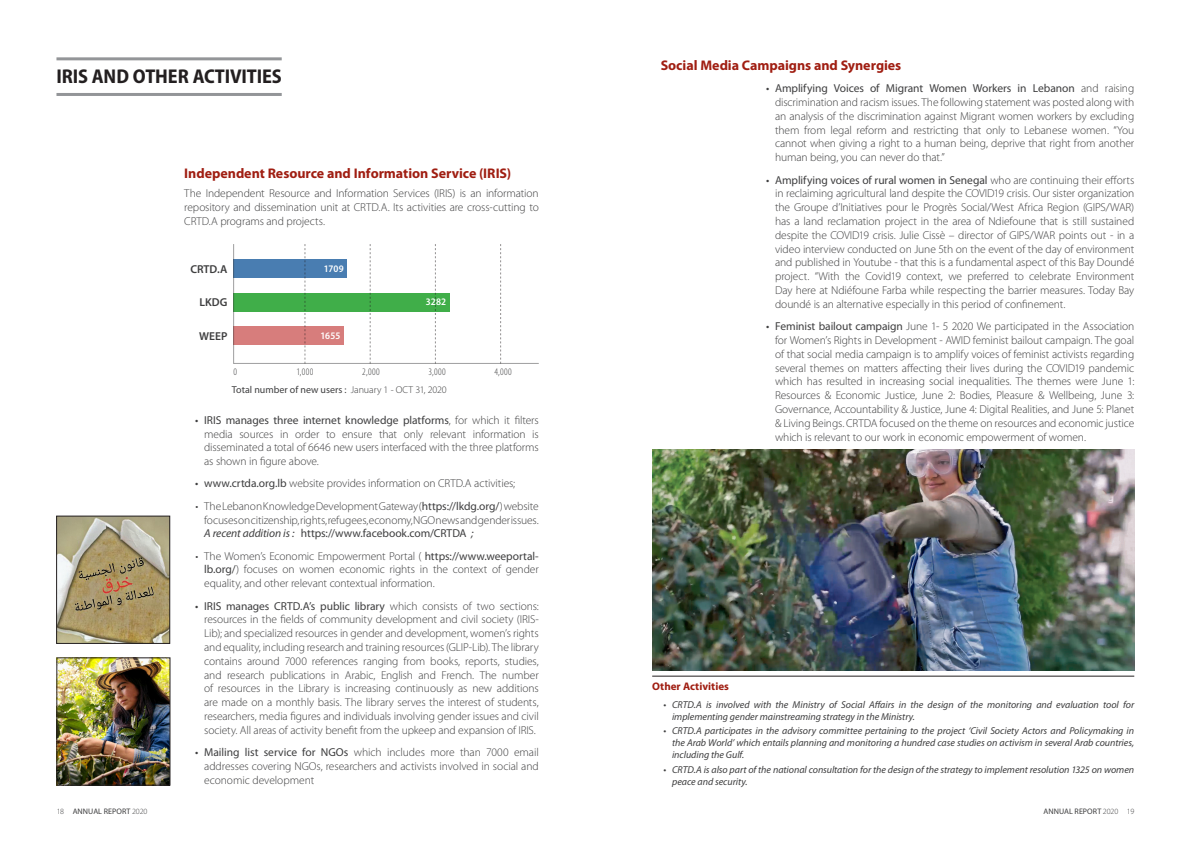
<style>
.page{position:relative;width:1191px;height:842px;background:#fff}
.page>*{position:absolute;margin:0;border:0;box-sizing:border-box;transform-origin:0 0}
.page_titles{font:700 semi-condensed 20px "Myriad Pro";letter-spacing:-.01em;color:#231f20}
.subHead{font:700 14px "Myriad Pro";letter-spacing:-.005em;color:#a01e12}
.body{font:300 11.5px/13.8px "Myriad Pro";letter-spacing:-.01em;color:#3e3e3f;text-align:justify}
.body-2{font:600 11.5px "Myriad Pro";color:#3e3e3f}
.subHead-2{font:700 11px "Myriad Pro";letter-spacing:.005em;color:#a01e12}
.t1{font:italic 10px/12px "Myriad Pro";letter-spacing:-.005em;color:#3e3e3f}
.body-3{font:10px "Myriad Pro";color:#3e3e3f}
.body-4{font:300 condensed 10px "Myriad Pro";letter-spacing:.04em;color:#3e3e3f}
.body-5{font:600 semi-condensed 10px "Myriad Pro";letter-spacing:.005em;color:#fff}
.t2{font:8px "Myriad Pro";letter-spacing:.01em;color:#3e3e3f}
.s1{font-weight:300}
.s2{font-weight:400}
.s3{font-weight:400;font-style:italic}
</style>
<div class="page">
<img style="left:58px;top:518px;width:110px;height:123px">
<div style="left:56px;top:516px;width:114px;height:127px;border:1px solid #231f20"></div>
<img style="left:59px;top:660px;width:109px;height:123px">
<div style="left:57px;top:658px;width:113px;height:127px;border:1px solid #231f20"></div>
<svg style="left:233px;top:244px;width:306px;height:120px"></svg>
<hr style="left:56px;top:57px;width:226px;height:3px;background:#939598">
<hr style="left:56px;top:93px;width:226px;height:3px;background:#939598">
<hr style="left:652px;top:676px;width:482px;height:1px;background:#231f20">
<img style="left:652px;top:450px;width:482px;height:221px">
<p class="page_titles" style="left:56px;top:63px;width:227px">IRIS AND OTHER ACTIVITIES</p>
<p class="subHead" style="left:184px;top:164px;width:328px">Independent Resource and Information Service (IRIS)</p>
<p class="body" style="left:184px;top:186px;width:356px">The Independent Resource and Information Services (IRIS) is an information repository and dissemination unit at CRTD.A. Its activities are cross-cutting to CRTD.A programs and projects.</p>
<p class="body-2" style="left:190px;top:262px;width:39px">CRTD.A</p>
<p class="body-2" style="left:200px;top:295px;width:29px">LKDG</p>
<p class="body-2" style="left:199px;top:329px;width:30px">WEEP</p>
<p class="body-5" style="left:324px;top:262px;width:21px">1709</p>
<p class="body-5" style="left:320px;top:329px;width:21px">1655</p>
<p class="body-5" style="left:426px;top:296px;width:22px">3282</p>
<p class="body-4" style="left:233px;top:365px;width:5px">0</p>
<p class="body-4" style="left:296px;top:365px;width:19px">1,000</p>
<p class="body-4" style="left:362px;top:365px;width:19px">2,000</p>
<p class="body-4" style="left:428px;top:365px;width:19px">3,000</p>
<p class="body-4" style="left:494px;top:365px;width:19px">4,000</p>
<p class="body-3" style="left:232px;top:383px;width:216px">Total number of new users : <span class="s1">January 1 - OCT 31, 2020</span></p>
<p class="body" style="left:204px;top:413px;width:336px;text-indent:-9px"><span class="s2">• IRIS manages three internet knowledge platforms</span>, for which it filters media sources in order to ensure that only relevant information is disseminated a total of 6646 new users interfaced with the three platforms as shown in figure above.</p>
<p class="body" style="left:195px;top:477px;width:321px"><span class="s2">• www.crtda.org.lb</span> website provides information on CRTD.A activities;</p>
<p class="body" style="left:204px;top:499px;width:336px;text-indent:-9px">• The Lebanon Knowledge Development Gateway (<span class="s2">https://lkdg.org/</span>) website focuses on citizenship, rights, refugees, economy, NGO news and gender issues.<br><span class="s3">A recent addition is :</span> <span class="s2">https://www.facebook.com/CRTDA</span> <span class="s3">;</span></p>
<p class="body" style="left:204px;top:549px;width:336px;text-indent:-9px">• The Women’s Economic Empowerment Portal ( <span class="s2">https://www.weeportal&shy;lb.org/</span>) focuses on women economic rights in the context of gender equality, and other relevant contextual information.</p>
<p class="body" style="left:204px;top:599px;width:336px;text-indent:-9px"><span class="s2">• IRIS manages CRTD.A’s public library</span> which consists of two sections: resources in the fields of community development and civil society (IRIS-Lib); and specialized resources in gender and development, women’s rights and equality, including research and training resources (GLIP-Lib). The library contains around 7000 references ranging from books, reports, studies, and research publications in Arabic, English and French. The number of resources in the Library is increasing continuously as new additions are made on a monthly basis. The library serves the interest of students, researchers, media figures and individuals involving gender issues and civil society. All areas of activity benefit from the upkeep and expansion of IRIS.</p>
<p class="body" style="left:204px;top:745px;width:336px;text-indent:-9px"><span class="s2">• Mailing list service for NGOs</span> which includes more than 7000 email addresses covering NGOs, researchers and activists involved in social and economic development</p>
<p class="subHead" style="left:660px;top:56px;width:242px">Social Media Campaigns and Synergies</p>
<p class="body" style="left:775px;top:81px;width:361px;text-indent:-9px"><span class="s2">• Amplifying Voices of Migrant Women Workers in Lebanon</span> and raising discrimination and racism issues. The following statement was posted along with an analysis of the discrimination against Migrant women workers by excluding them from legal reform and restricting that only to Lebanese women. “You cannot when giving a right to a human being, deprive that right from another human being, you can never do that.”</p>
<p class="body" style="left:775px;top:173px;width:361px;text-indent:-9px"><span class="s2">• Amplifying voices of rural women in Senegal</span> who are continuing their efforts in reclaiming agricultural land despite the COVID19 crisis. Our sister organization the Groupe d’Initiatives pour le Progrès Social/West Africa Region (GIPS/WAR) has a land reclamation project in the area of Ndiefoune that is still sustained despite the COVID19 crisis. Julie Cissè – director of GIPS/WAR points out - in a video interview conducted on June 5th on the event of the day of environment and published in Youtube - that this is a fundamental aspect of this Bay Doundé project. “With the Covid19 context, we preferred to celebrate Environment Day here at Ndiéfoune Farba while respecting the barrier measures. Today Bay doundé is an alternative especially in this period of confinement.</p>
<p class="body" style="left:775px;top:319px;width:361px;text-indent:-9px"><span class="s2">• Feminist bailout campaign</span> June 1- 5 2020 We participated in the Association for Women’s Rights in Development - AWID feminist bailout campaign. The goal of that social media campaign is to amplify voices of feminist activists regarding several themes on matters affecting their lives during the COVID19 pandemic which has resulted in increasing social inequalities. The themes were June 1:<br>Resources &amp; Economic Justice, June 2: Bodies, Pleasure &amp; Wellbeing, June 3:<br>Governance, Accountability &amp; Justice, June 4: Digital Realities, and June 5: Planet &amp; Living Beings. CRTDA focused on the theme on resources and economic justice which is relevant to our work in economic empowerment of women.</p>
<p class="subHead-2" style="left:652px;top:679px;width:78px">Other Activities</p>
<p class="t1" style="left:672px;top:698px;width:464px;text-indent:-8px">• CRTD.A is involved with the Ministry of Social Affairs in the design of the monitoring and evaluation tool for implementing gender mainstreaming strategy in the Ministry.</p>
<p class="t1" style="left:672px;top:725px;width:464px;text-align:justify;text-indent:-8px">• CRTD.A participates in the advisory committee pertaining to the project ‘Civil Society Actors and Policymaking in the Arab World’ which entails planning and monitoring a hundred case studies on activism in several Arab countries, including the Gulf.</p>
<p class="t1" style="left:672px;top:764px;width:464px;text-indent:-8px">• CRTD.A is also part of the national consultation for the design of the strategy to implement resolution 1325 on women peace and security.</p>
<p class="t2" style="left:57px;top:806px;width:92px"><span class="s1">18</span> ANNUAL REPORT <span class="s1">2020</span></p>
<p class="t2" style="left:1043px;top:806px;width:92px">ANNUAL REPORT <span class="s1">2020 19</span></p>
</div>
